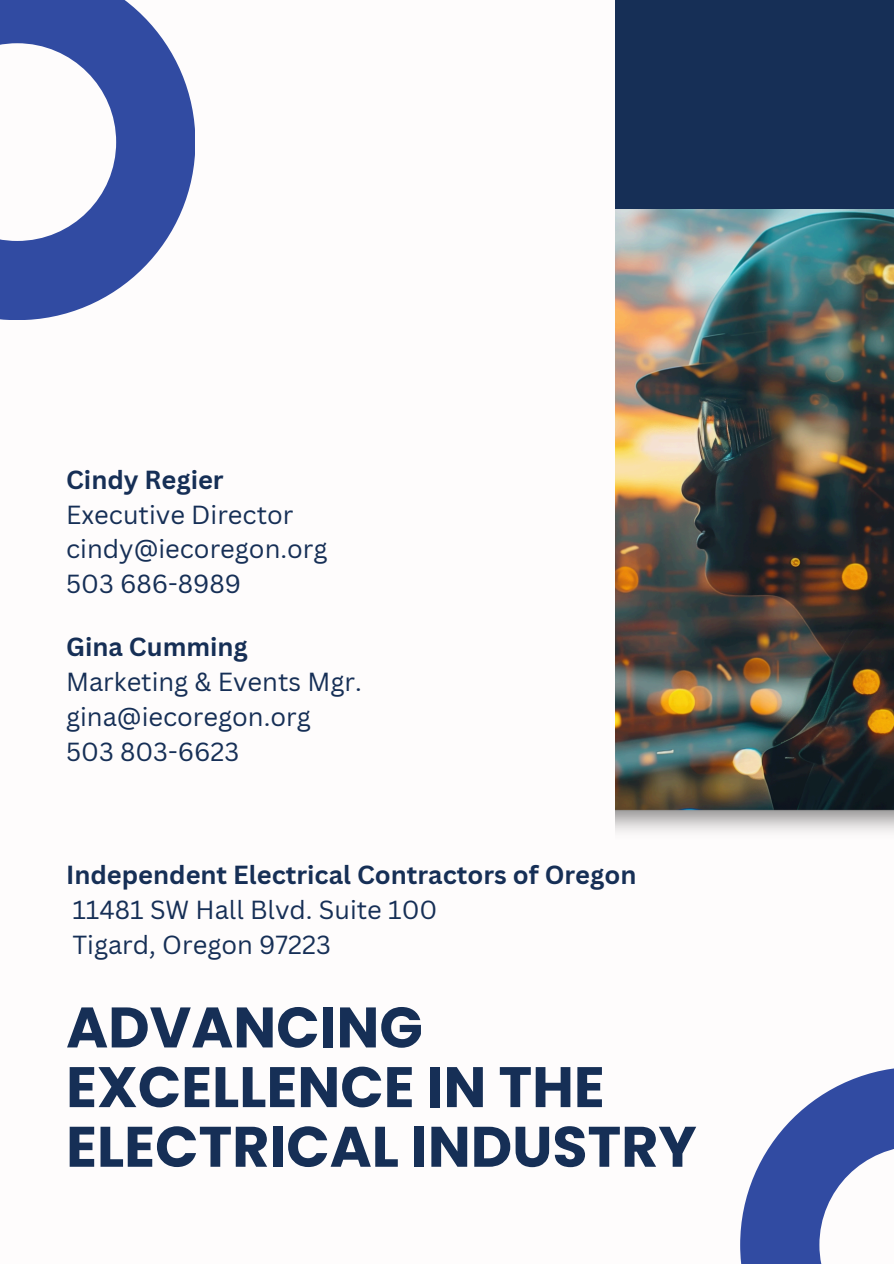
<style>
.page{position:relative;width:894px;height:1264px;background:#fff}
.page>*{position:absolute;margin:0;border:0;box-sizing:border-box;transform-origin:0 0}
.t1{font:700 57px/59.7px "Poppins";color:#162f56}
.t2{font:25.5px "Canva Sans";color:#162f56}
.t3{font:700 25.5px "Canva Sans";color:#162f56}
</style>
<div class="page">
<img style="left:615px;top:209px;width:278px;height:624px">
<div style="left:615px;top:0;width:278px;height:209px;background:#162f56"></div>
<svg style="left:740px;top:1068px;width:153px;height:195px"></svg>
<svg style="left:0;top:0;width:195px;height:320px;fill:#314ba2"></svg>
<p class="t3" style="left:66px;top:461px;width:159px">Cindy Regier</p>
<p class="t2" style="left:66px;top:496px;width:229px">Executive Director</p>
<p class="t2" style="left:66px;top:531px;width:263px">cindy@iecoregon.org</p>
<h2 class="t2" style="left:66px;top:566px;width:176px">503 686-8989</h2>
<p class="t3" style="left:66px;top:629px;width:183px">Gina Cumming</p>
<p class="t2" style="left:66px;top:663px;width:297px">Marketing &amp; Events Mgr.</p>
<p class="t2" style="left:66px;top:698px;width:246px">gina@iecoregon.org</p>
<p class="t2" style="left:66px;top:733px;width:174px">503 803-6623</p>
<h2 class="t3" style="left:66px;top:856px;width:571px">Independent Electrical Contractors of Oregon</h2>
<p class="t2" style="left:72px;top:891px;width:366px">11481 SW Hall Blvd. Suite 100</p>
<p class="t2" style="left:72px;top:926px;width:260px">Tigard, Oregon 97223</p>
<p class="t1" style="left:66px;top:997px;width:632px">ADVANCING<br>EXCELLENCE IN THE<br>ELECTRICAL INDUSTRY</p>
</div>
